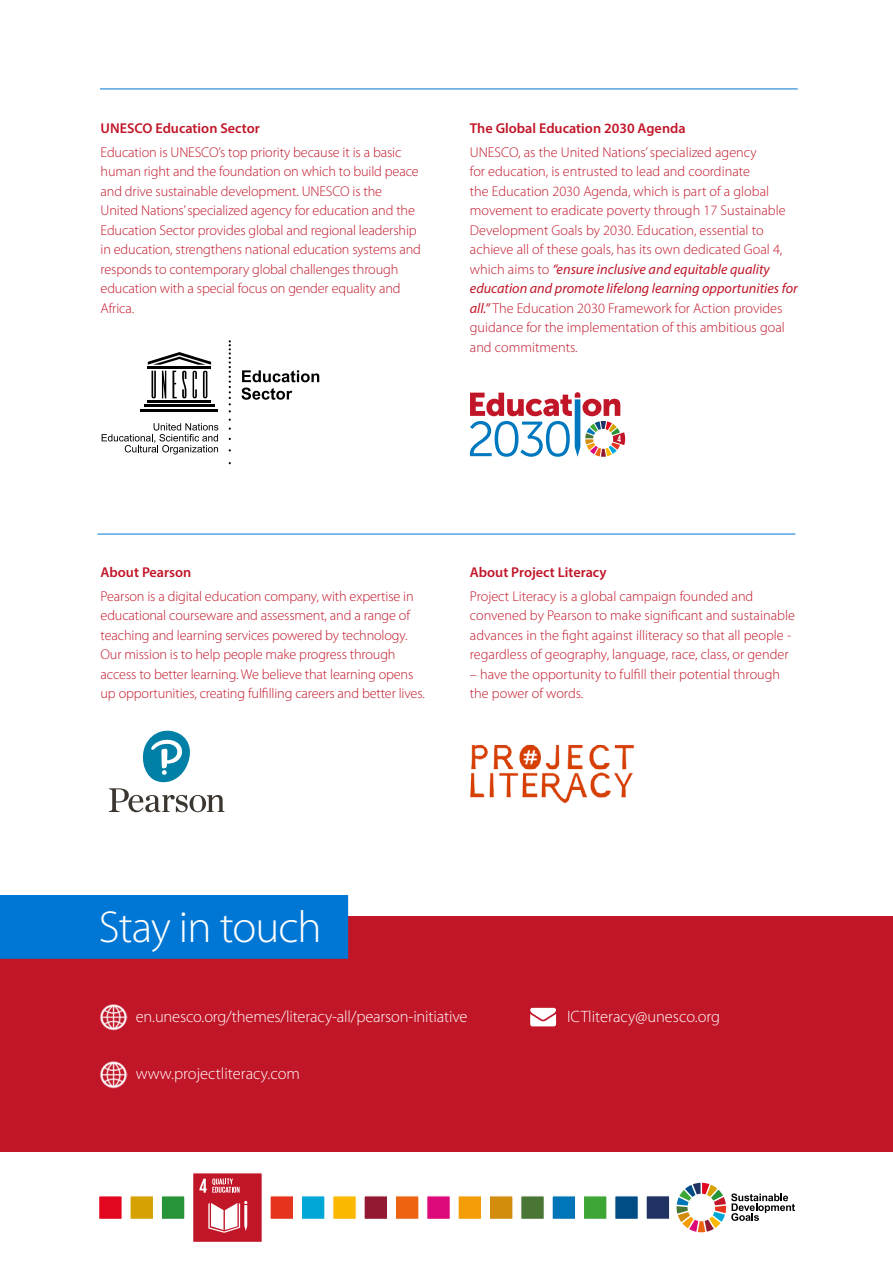
<style>
.page{position:relative;width:893px;height:1263px;background:#fff}
.page>*{position:absolute;margin:0;border:0;box-sizing:border-box;transform-origin:0 0}
.t1{font:300 45px "Myriad Pro";letter-spacing:-.02em;color:#fff}
.t2{font:300 16.5px "Myriad Pro";letter-spacing:-.01em;color:#fff}
.t3{font:300 14.25px/19.5px "Myriad Pro";letter-spacing:-.01em;color:#c11628}
.t4{font:600 14.25px "Myriad Pro";color:#c11628}
.s1{font-weight:400;font-style:italic}
</style>
<div class="page">
<div style="left:0;top:916px;width:893px;height:347px;background:#c11628"></div>
<div style="left:0;top:895px;width:348px;height:64px;background:#0077d4"></div>
<svg style="left:530px;top:1008px;width:26px;height:18px"></svg>
<img style="left:100px;top:1004px;width:28px;height:27px">
<img style="left:100px;top:1061px;width:28px;height:27px">
<div style="left:0;top:1152px;width:893px;height:111px;background:#fff"></div>
<svg style="left:676px;top:1182px;width:119px;height:51px"></svg>
<div style="left:99px;top:1196px;width:23px;height:23px;background:#e2061f"></div>
<div style="left:98px;top:1195px;width:25px;height:25px;border:1px solid #fff"></div>
<div style="left:129px;top:1195px;width:25px;height:25px;background:#d6a102;border:1px solid #fff"></div>
<div style="left:161px;top:1195px;width:25px;height:25px;background:#289438;border:1px solid #fff"></div>
<div style="left:269px;top:1195px;width:25px;height:25px;background:#e6331d;border:1px solid #fff"></div>
<div style="left:301px;top:1195px;width:25px;height:25px;background:#00a7d7;border:1px solid #fff"></div>
<div style="left:332px;top:1195px;width:25px;height:25px;background:#fbb800;border:1px solid #fff"></div>
<div style="left:363px;top:1195px;width:25px;height:25px;background:#931831;border:1px solid #fff"></div>
<div style="left:395px;top:1195px;width:25px;height:25px;background:#ec6411;border:1px solid #fff"></div>
<div style="left:426px;top:1195px;width:25px;height:25px;background:#dd0979;border:1px solid #fff"></div>
<div style="left:457px;top:1195px;width:25px;height:25px;background:#f59d08;border:1px solid #fff"></div>
<div style="left:489px;top:1195px;width:25px;height:25px;background:#d28d0e;border:1px solid #fff"></div>
<div style="left:520px;top:1195px;width:25px;height:25px;background:#4a7635;border:1px solid #fff"></div>
<div style="left:551px;top:1195px;width:25px;height:25px;background:#0076b8;border:1px solid #fff"></div>
<div style="left:583px;top:1195px;width:25px;height:25px;background:#3ea635;border:1px solid #fff"></div>
<div style="left:614px;top:1195px;width:25px;height:25px;background:#004c84;border:1px solid #fff"></div>
<div style="left:645px;top:1195px;width:25px;height:25px;background:#1f3262;border:1px solid #fff"></div>
<svg style="left:193px;top:1173px;width:69px;height:69px;background:#ce4755"></svg>
<hr style="left:100px;top:89px;width:698px;height:1px;background:#0077d4">
<hr style="left:98px;top:534px;width:697px;height:1px;background:#0077d4">
<svg style="left:229px;top:340px;width:2px;height:72px"></svg>
<hr style="left:148px;top:400px;width:63px;height:2px;background:#000">
<hr style="left:144px;top:404px;width:71px;height:3px;background:#000">
<hr style="left:141px;top:409px;width:77px;height:2px;background:#000">
<hr style="left:148px;top:366px;width:63px;height:3px;background:#000">
<svg style="left:148px;top:352px;width:63px;height:13px"></svg>
<svg style="left:152px;top:371px;width:4px;height:27px"></svg>
<svg style="left:162px;top:371px;width:4px;height:27px"></svg>
<svg style="left:203px;top:371px;width:5px;height:27px"></svg>
<svg style="left:172px;top:371px;width:25px;height:27px"></svg>
<svg style="left:241px;top:370px;width:78px;height:30px"></svg>
<svg style="left:102px;top:423px;width:116px;height:31px"></svg>
<img style="left:470px;top:744px;width:164px;height:59px">
<svg style="left:109px;top:730px;width:116px;height:82px"></svg>
<svg style="left:470px;top:392px;width:155px;height:65px"></svg>
<p class="t4" style="left:101px;top:119px;width:161px">UNESCO Education Sector</p>
<p class="t3" style="left:101px;top:142px;width:322px">Education is UNESCO’s top priority because it is a basic human right and the foundation on which to build peace and drive sustainable development. UNESCO is the United Nations’ specialized agency for education and the Education Sector provides global and regional leadership in education, strengthens national education systems and responds to contemporary global challenges through education with a special focus on gender equality and Africa.</p>
<p class="t4" style="left:470px;top:119px;width:217px">The Global Education 2030 Agenda</p>
<p class="t3" style="left:470px;top:142px;width:329px">UNESCO, as the United Nations’ specialized agency<br>for education, is entrusted to lead and coordinate<br>the Education 2030 Agenda, which is part of a global movement to eradicate poverty through 17 Sustainable Development Goals by 2030. Education, essential to achieve all of these goals, has its own dedicated Goal 4, which aims to <span class="s1">“ensure inclusive and equitable quality education and promote lifelong learning opportunities for all.”</span> The Education 2030 Framework for Action provides guidance for the implementation of this ambitious goal and commitments.</p>
<p class="t4" style="left:101px;top:563px;width:92px">About Pearson</p>
<p class="t3" style="left:101px;top:586px;width:326px">Pearson is a digital education company, with expertise in educational courseware and assessment, and a range of teaching and learning services powered by technology.<br>Our mission is to help people make progress through access to better learning. We believe that learning opens up opportunities, creating fulfilling careers and better lives.</p>
<p class="t4" style="left:470px;top:563px;width:138px">About Project Literacy</p>
<p class="t3" style="left:470px;top:586px;width:327px">Project Literacy is a global campaign founded and convened by Pearson to make significant and sustainable advances in the fight against illiteracy so that all people - regardless of geography, language, race, class, or gender</p>
<p class="t3" style="left:470px;top:664px;width:312px">– have the opportunity to fulfill their potential through the power of words.</p>
<h1 class="t1" style="left:99px;top:899px;width:224px">Stay in touch</h1>
<p class="t2" style="left:136px;top:1006px;width:333px">en.unesco.org/themes/literacy-all/pearson-initiative</p>
<p class="t2" style="left:136px;top:1064px;width:166px">www.projectliteracy.com</p>
<p class="t2" style="left:567px;top:1007px;width:155px">ICTliteracy@unesco.org</p>
</div>
